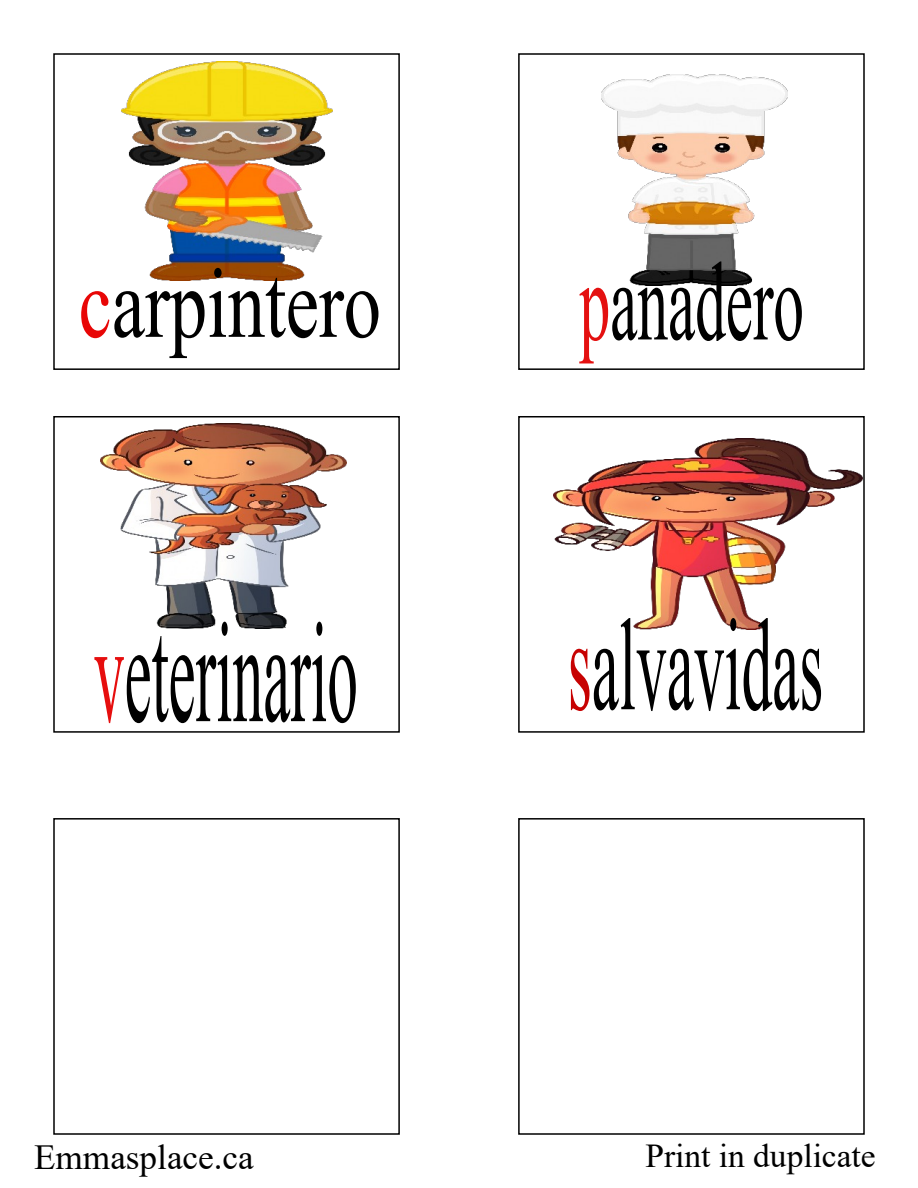
<style>
.page{position:relative;width:918px;height:1188px;background:#fff}
.page>*{position:absolute;margin:0;border:0;box-sizing:border-box;transform-origin:0 0}
.t1{font:143.25px "Times New Roman";color:#000;scale:.43 1}
.t2{font:131.4px "Times New Roman";color:#000;scale:.47 1}
.t3{font:112.35px "Times New Roman";color:#000;scale:.55 1}
.t4{font:99.3px "Times New Roman";color:#000;scale:.75 1}
.t5{font:35.25px "Times New Roman";color:#000}
.t6{font:33.45px "Times New Roman";color:#000}
.s1{color:#e80606}
.s2{color:#e41010}
.s3{color:#e60e0e}
.s4{color:#c70202}
</style>
<div class="page">
<div style="left:53px;top:53px;width:347px;height:317px;background:#fff;border:2px solid #000"></div>
<div style="left:53px;top:818px;width:347px;height:317px;background:#fff;border:2px solid #000"></div>
<div style="left:53px;top:416px;width:347px;height:317px;background:#fff;border:2px solid #000"></div>
<div style="left:518px;top:818px;width:347px;height:317px;background:#fff;border:2px solid #000"></div>
<div style="left:518px;top:416px;width:347px;height:317px;background:#fff;border:2px solid #000"></div>
<div style="left:518px;top:53px;width:347px;height:317px;background:#fff;border:2px solid #000"></div>
<img style="left:121px;top:61px;width:212px;height:219px">
<img style="left:601px;top:74px;width:187px;height:212px">
<img style="left:100px;top:424px;width:247px;height:205px">
<img style="left:553px;top:439px;width:310px;height:190px">
<h3 class="t4" style="left:79px;top:268px;width:405px"><span class="s1">c</span>arpintero</h3>
<h3 class="t3" style="left:580px;top:262px;width:410px"><span class="s2">p</span>anadero</h3>
<h1 class="t1" style="left:94px;top:622px;width:615px"><span class="s3">v</span>eterinario</h1>
<h2 class="t2" style="left:568px;top:618px;width:545px"><span class="s4">s</span>alvavidas</h2>
<p class="t5" style="left:34px;top:1145px;width:221px">Emmasplace.ca</p>
<p class="t6" style="left:645px;top:1144px;width:232px">Print in duplicate</p>
</div>
